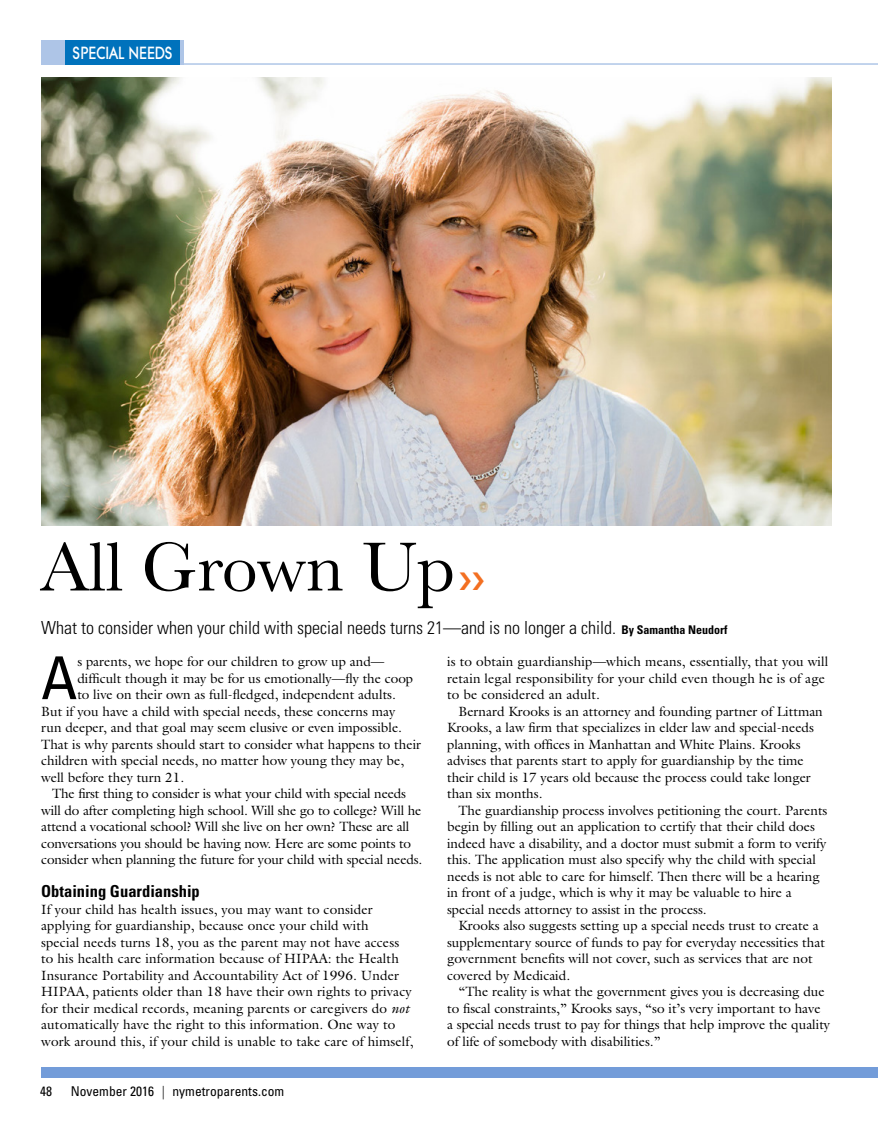
<style>
.page{position:relative;width:878px;height:1134px;background:#fff}
.page>*{position:absolute;margin:0;border:0;box-sizing:border-box;transform-origin:0 0}
.t1{font:72px "Baskerville";color:#000}
.t2{font:condensed 59.25px "Univers";color:#000}
.t3{font:18.45px "Litera Hvy";color:#fff;scale:.81 1}
.t4{font:300 condensed 18px "Univers";color:#000}
.t5{font:700 condensed 16.5px "Univers";color:#000}
.t6{font:13.5px/16.5px "Galliard";color:#000}
.t7{font:condensed 13.5px "Univers";color:#000}
.s1{font-weight:700;font-size:12px}
.s2{font-style:italic}
.s3{font-family:"Giovanni";font-stretch:normal}
</style>
<div class="page">
<img style="left:41px;top:78px;width:790px;height:448px">
<svg style="left:183px;top:55px;width:695px;height:10px"></svg>
<div style="left:41px;top:40px;width:139px;height:25px;background:#0072bc"></div>
<div style="left:41px;top:40px;width:24px;height:25px;background:#aec5e7"></div>
<hr style="left:180px;top:41px;width:3px;height:24px;background:#aec5e7">
<div style="left:41px;top:1068px;width:837px;height:10px;background:#739cd9"></div>
<h3 class="t3" style="left:73px;top:40px;width:125px">SPECIAL NEEDS</h3>
<h1 class="t1" style="left:40px;top:525px;width:416px">All Grown Up</h1>
<h3 class="t4" style="left:41px;top:616px;width:687px">What to consider when your child with special needs turns 21—and is no longer a child. <span class="s1">By Samantha Neudorf</span></h3>
<h2 class="t2" style="left:41px;top:641px;width:38px">A</h2>
<p class="t6" style="left:77px;top:653px;width:308px">s parents, we hope for our children to grow up and—</p>
<p class="t6" style="left:77px;top:670px;width:337px">difficult though it may be for us emotionally—fly the coop</p>
<p class="t6" style="left:77px;top:686px;width:320px">to live on their own as full-fledged, independent adults.</p>
<p class="t6" style="left:41px;top:703px;width:355px">But if you have a child with special needs, these concerns may</p>
<p class="t6" style="left:41px;top:719px;width:362px">run deeper, and that goal may seem elusive or even impossible.</p>
<p class="t6" style="left:41px;top:736px;width:381px">That is why parents should start to consider what happens to their</p>
<p class="t6" style="left:41px;top:752px;width:364px">children with special needs, no matter how young they may be,</p>
<p class="t6" style="left:41px;top:769px;width:144px">well before they turn 21.</p>
<p class="t6" style="left:52px;top:785px;width:355px">The first thing to consider is what your child with special needs</p>
<p class="t6" style="left:41px;top:802px;width:381px">will do after completing high school. Will she go to college? Will he</p>
<p class="t6" style="left:41px;top:818px;width:370px">attend a vocational school? Will she live on her own? These are all</p>
<p class="t6" style="left:41px;top:835px;width:371px">conversations you should be having now. Here are some points to</p>
<p class="t6" style="left:41px;top:851px;width:382px">consider when planning the future for your child with special needs.</p>
<p class="t5" style="left:41px;top:881px;width:160px">Obtaining Guardianship</p>
<p class="t6" style="left:41px;top:901px;width:374px">If your child has health issues, you may want to consider applying for guardianship, because once your child with<br>special needs turns 18, you as the parent may not have access to his health care information because of HIPAA: the Health Insurance Portability and Accountability Act of 1996. Under HIPAA, patients older than 18 have their own rights to privacy for their medical records, meaning parents or caregivers do <span class="s2">not </span>automatically have the right to this information. One way to work around this, if your child is unable to take care of himself,</p>
<p class="t7" style="left:40px;top:1082px;width:13px">48</p>
<p class="t7" style="left:71px;top:1083px;width:215px">November 2016 <span class="s3">|</span> nymetroparents.com</p>
<p class="t6" style="left:447px;top:653px;width:383px">is to obtain guardianship—which means, essentially, that you will retain legal responsibility for your child even though he is of age to be considered an adult.</p>
<p class="t6" style="left:447px;top:703px;width:377px;text-indent:11px">Bernard Krooks is an attorney and founding partner of Littman Krooks, a law firm that specializes in elder law and special-needs planning, with offices in Manhattan and White Plains. Krooks advises that parents start to apply for guardianship by the time their child is 17 years old because the process could take longer than six months.</p>
<p class="t6" style="left:447px;top:802px;width:382px;text-indent:11px">The guardianship process involves petitioning the court. Parents begin by filling out an application to certify that their child does indeed have a disability, and a doctor must submit a form to verify this. The application must also specify why the child with special needs is not able to care for himself. Then there will be a hearing in front of a judge, which is why it may be valuable to hire a special needs attorney to assist in the process.</p>
<p class="t6" style="left:447px;top:917px;width:379px;text-indent:11px">Krooks also suggests setting up a special needs trust to create a supplementary source of funds to pay for everyday necessities that government benefits will not cover, such as services that are not covered by Medicaid.</p>
<p class="t6" style="left:447px;top:983px;width:384px;text-indent:11px">“The reality is what the government gives you is decreasing due to fiscal constraints,” Krooks says, “so it’s very important to have<br>a special needs trust to pay for things that help improve the quality of life of somebody with disabilities.”</p>
</div>
